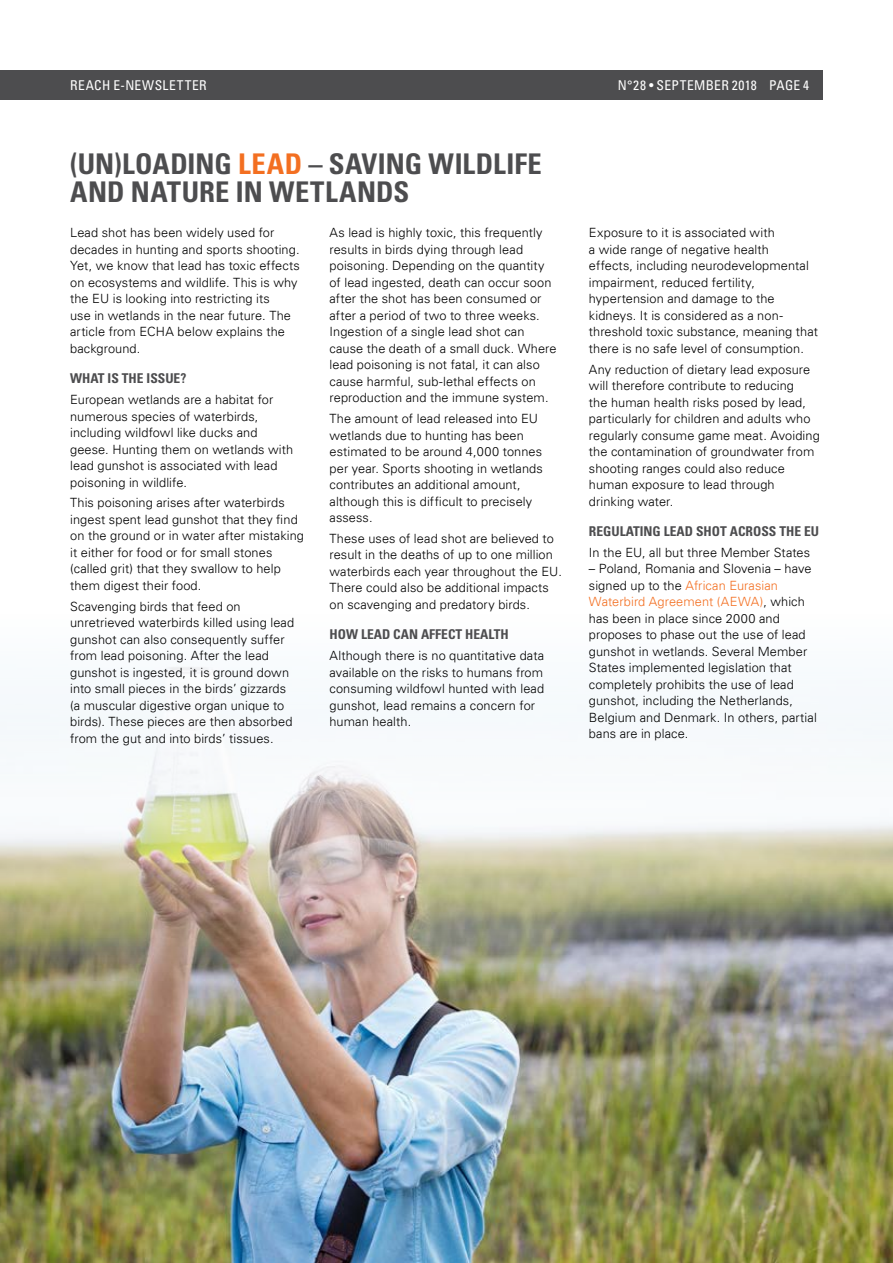
<style>
.page{position:relative;width:893px;height:1263px;background:#fff}
.page>*{position:absolute;margin:0;border:0;box-sizing:border-box;transform-origin:0 0}
.t1{font:700 condensed 28.5px/28.5px "Univers LT";letter-spacing:.01em;color:#4d4d4f}
.t2{font:700 condensed 13.5px "Univers LT";color:#4d4d4f}
.t3{font:condensed 13.5px "Univers LT";letter-spacing:.03em;color:#fff}
.t4{font:300 12.75px/16.5px "Univers LT";letter-spacing:.005em;color:#000}
.s1{color:#f36f21}
</style>
<div class="page">
<div style="left:0;top:70px;width:823px;height:30px;background:#4d4d4f"></div>
<img style="left:0;top:667px;width:893px;height:596px">
<p class="t3" style="left:70px;top:77px;width:138px">REACH E-NEWSLETTER</p>
<p class="t3" style="left:618px;top:77px;width:193px">N°28 • SEPTEMBER 2018 PAGE 4</p>
<h1 class="t1" style="left:70px;top:149px;width:473px">(UN)LOADING <span class="s1">LEAD</span> – SAVING WILDLIFE<br>AND NATURE IN WETLANDS</h1>
<p class="t4" style="left:70px;top:225px;width:231px">Lead shot has been widely used for decades in hunting and sports shooting.<br>Yet, we know that lead has toxic effects on ecosystems and wildlife. This is why the EU is looking into restricting its<br>use in wetlands in the near future. The article from ECHA below explains the background.</p>
<p class="t2" style="left:70px;top:370px;width:118px">WHAT IS THE ISSUE?</p>
<p class="t4" style="left:70px;top:391px;width:225px">European wetlands are a habitat for numerous species of waterbirds, including wildfowl like ducks and geese. Hunting them on wetlands with lead gunshot is associated with lead poisoning in wildlife.</p>
<p class="t4" style="left:70px;top:495px;width:235px">This poisoning arises after waterbirds ingest spent lead gunshot that they find on the ground or in water after mistaking it either for food or for small stones (called grit) that they swallow to help them digest their food.</p>
<p class="t4" style="left:70px;top:598px;width:226px">Scavenging birds that feed on unretrieved waterbirds killed using lead gunshot can also consequently suffer from lead poisoning. After the lead gunshot is ingested, it is ground down into small pieces in the birds’ gizzards (a muscular digestive organ unique to birds). These pieces are then absorbed from the gut and into birds’ tissues.</p>
<p class="t4" style="left:330px;top:225px;width:228px">As lead is highly toxic, this frequently results in birds dying through lead poisoning. Depending on the quantity of lead ingested, death can occur soon after the shot has been consumed or after a period of two to three weeks.<br>Ingestion of a single lead shot can cause the death of a small duck. Where lead poisoning is not fatal, it can also cause harmful, sub-lethal effects on reproduction and the immune system.</p>
<p class="t4" style="left:330px;top:410px;width:215px">The amount of lead released into EU wetlands due to hunting has been estimated to be around 4,000 tonnes per year. Sports shooting in wetlands contributes an additional amount, although this is difficult to precisely assess.</p>
<p class="t4" style="left:330px;top:530px;width:234px">These uses of lead shot are believed to result in the deaths of up to one million waterbirds each year throughout the EU.<br>There could also be additional impacts on scavenging and predatory birds.</p>
<p class="t2" style="left:330px;top:626px;width:181px">HOW LEAD CAN AFFECT HEALTH</p>
<p class="t4" style="left:330px;top:647px;width:216px">Although there is no quantitative data available on the risks to humans from consuming wildfowl hunted with lead gunshot, lead remains a concern for human health.</p>
<p class="t4" style="left:589px;top:225px;width:231px">Exposure to it is associated with<br>a wide range of negative health<br>effects, including neurodevelopmental impairment, reduced fertility, hypertension and damage to the kidneys. It is considered as a non&shy;threshold toxic substance, meaning that there is no safe level of consumption.</p>
<p class="t4" style="left:589px;top:361px;width:232px">Any reduction of dietary lead exposure will therefore contribute to reducing<br>the human health risks posed by lead, particularly for children and adults who regularly consume game meat. Avoiding the contamination of groundwater from shooting ranges could also reduce human exposure to lead through drinking water.</p>
<p class="t2" style="left:589px;top:523px;width:232px">REGULATING LEAD SHOT ACROSS THE EU</p>
<p class="t4" style="left:589px;top:544px;width:223px">In the EU, all but three Member States</p>
<p class="t4" style="left:589px;top:561px;width:229px">– Poland, Romania and Slovenia – have signed up to the <span class="s1">African Eurasian Waterbird Agreement (AEWA)</span>, which has been in place since 2000 and proposes to phase out the use of lead gunshot in wetlands. Several Member States implemented legislation that completely prohibits the use of lead gunshot, including the Netherlands, Belgium and Denmark. In others, partial bans are in place.</p>
</div>
